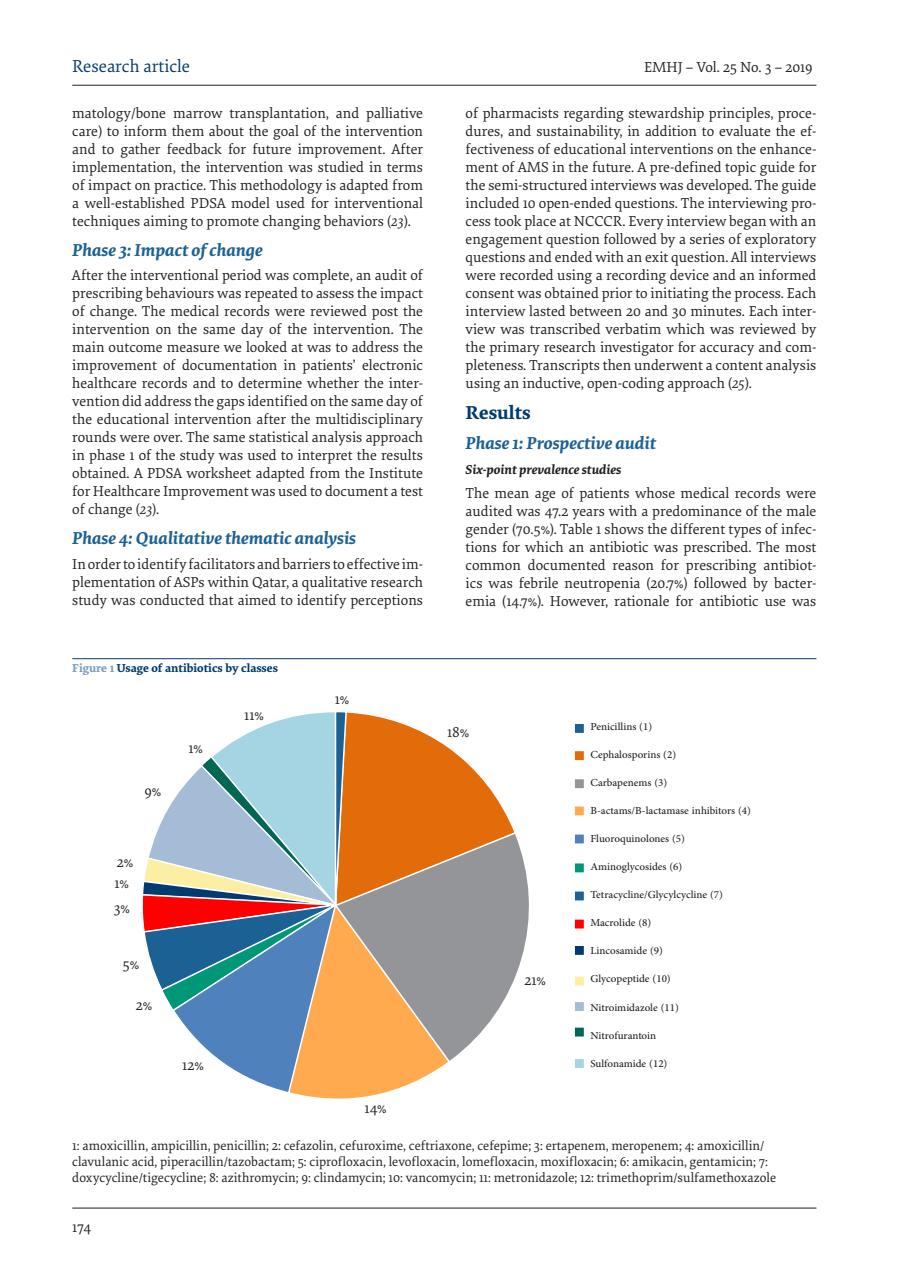
<style>
.page{position:relative;width:910px;height:1280px;background:#fff}
.page>*{position:absolute;margin:0;border:0;box-sizing:border-box;transform-origin:0 0}
.t1{font:700 19.5px "Elena";color:#003b70}
.t2{font:italic 700 18px "Elena";color:#1b6194}
.t3{font:18px "Elena";color:#003b70}
.Body_1{font:15px/18px "Elena";color:#231f20;text-align:justify}
.t4{font:15px "Adobe Arabic";color:#231f20}
.t5{font:13.5px/16.2px "Elena";color:#231f20}
.t6{font:italic 700 13.5px "Elena";color:#231f20}
.Figure_caption{font:700 12px "Elena";color:#003b70}
.s1{font-family:"Myriad Pro"}
.s2{font-style:italic}
.s3{color:#779bc0}
</style>
<div class="page">
<hr style="left:72px;top:1208px;width:744px;height:1px;background:#231f20">
<hr style="left:72px;top:85px;width:744px;height:1px;background:#231f20">
<svg style="left:517px;top:839px;width:12px;height:133px"></svg>
<svg style="left:142px;top:712px;width:375px;height:387px"></svg>
<div style="left:573px;top:722px;width:12px;height:12px;background:#1b6194;border:2px solid #fff"></div>
<div style="left:573px;top:750px;width:12px;height:12px;background:#e26b0a;border:2px solid #fff"></div>
<div style="left:573px;top:778px;width:12px;height:12px;background:#939598;border:2px solid #fff"></div>
<div style="left:573px;top:805px;width:12px;height:12px;background:#ffaa4e;border:2px solid #fff"></div>
<div style="left:573px;top:833px;width:12px;height:12px;background:#4f81bd;border:2px solid #fff"></div>
<div style="left:573px;top:862px;width:12px;height:12px;background:#009778;border:2px solid #fff"></div>
<div style="left:573px;top:890px;width:12px;height:12px;background:#1b6194;border:2px solid #fff"></div>
<div style="left:573px;top:918px;width:12px;height:12px;background:#f00;border:2px solid #fff"></div>
<div style="left:573px;top:944px;width:12px;height:12px;background:#003b70;border:2px solid #fff"></div>
<div style="left:573px;top:975px;width:12px;height:12px;background:#fceea3;border:2px solid #fff"></div>
<div style="left:573px;top:1000px;width:12px;height:12px;background:#a4bcd6;border:2px solid #fff"></div>
<div style="left:573px;top:1026px;width:12px;height:12px;background:#006753;border:2px solid #fff"></div>
<div style="left:573px;top:1057px;width:12px;height:12px;background:#a5d5e2;border:2px solid #fff"></div>
<hr style="left:72px;top:658px;width:744px;height:1px;background:#003b70">
<p class="t3" style="left:72px;top:54px;width:119px">Research article</p>
<p class="Body_1" style="left:644px;top:58px;width:170px">EMHJ <span class="s1">–</span> Vol. 25 No. 3 <span class="s1">–</span> 2019</p>
<p class="Body_1" style="left:72px;top:103px;width:352px">matology/bone marrow transplantation, and palliative care) to inform them about the goal of the intervention and to gather feedback for future improvement. After implementation, the intervention was studied in terms of impact on practice. This methodology is adapted from a well-established PDSA model used for interventional techniques aiming to promote changing behaviors (<span class="s2">23</span>).</p>
<h2 class="t2" style="left:72px;top:236px;width:192px">Phase 3: Impact of change</h2>
<p class="Body_1" style="left:72px;top:266px;width:352px">After the interventional period was complete, an audit of prescribing behaviours was repeated to assess the impact of change. The medical records were reviewed post the intervention on the same day of the intervention. The main outcome measure we looked at was to address the improvement of documentation in patients’ electronic healthcare records and to determine whether the inter&shy;vention did address the gaps identified on the same day of the educational intervention after the multidisciplinary rounds were over. The same statistical analysis approach in phase 1 of the study was used to interpret the results obtained. A PDSA worksheet adapted from the Institute for Healthcare Improvement was used to document a test of change (<span class="s2">23</span>).</p>
<h2 class="t2" style="left:72px;top:525px;width:285px">Phase 4: Qualitative thematic analysis</h2>
<p class="Body_1" style="left:72px;top:554px;width:352px">In order to identify facilitators and barriers to effective im&shy;plementation of ASPs within Qatar, a qualitative research study was conducted that aimed to identify perceptions</p>
<p class="Figure_caption" style="left:72px;top:659px;width:207px"><span class="s3">Figure 1</span> Usage of antibiotics by classes</p>
<p class="Body_1" style="left:144px;top:782px;width:18px">9%</p>
<p class="Body_1" style="left:189px;top:738px;width:16px">1%</p>
<p class="Body_1" style="left:117px;top:853px;width:18px">2%</p>
<p class="Body_1" style="left:115px;top:874px;width:16px">1%</p>
<p class="Body_1" style="left:114px;top:899px;width:18px">3%</p>
<p class="Body_1" style="left:123px;top:954px;width:18px">5%</p>
<p class="Body_1" style="left:136px;top:996px;width:18px">2%</p>
<p class="Body_1" style="left:182px;top:1055px;width:23px">12%</p>
<p class="Body_1" style="left:244px;top:705px;width:21px">11%</p>
<p class="Body_1" style="left:335px;top:690px;width:16px">1%</p>
<p class="Body_1" style="left:365px;top:1099px;width:24px">14%</p>
<p class="Body_1" style="left:466px;top:103px;width:352px">of pharmacists regarding stewardship principles, proce&shy;dures, and sustainability, in addition to evaluate the ef&shy;fectiveness of educational interventions on the enhance&shy;ment of AMS in the future. A pre-defined topic guide for the semi-structured interviews was developed. The guide included 10 open-ended questions. The interviewing pro&shy;cess took place at NCCCR. Every interview began with an engagement question followed by a series of exploratory questions and ended with an exit question. All interviews were recorded using a recording device and an informed consent was obtained prior to initiating the process. Each interview lasted between 20 and 30 minutes. Each inter&shy;view was transcribed verbatim which was reviewed by the primary research investigator for accuracy and com&shy;pleteness. Transcripts then underwent a content analysis using an inductive, open-coding approach (<span class="s2">25</span>).</p>
<h1 class="t1" style="left:466px;top:398px;width:67px">Results</h1>
<h2 class="t2" style="left:466px;top:430px;width:192px">Phase 1: Prospective audit</h2>
<h3 class="t6" style="left:466px;top:459px;width:157px">Six-point prevalence studies</h3>
<p class="Body_1" style="left:466px;top:484px;width:352px">The mean age of patients whose medical records were audited was 47.2 years with a predominance of the male gender (70.5%). Table 1 shows the different types of infec&shy;tions for which an antibiotic was prescribed. The most common documented reason for prescribing antibiot&shy;ics was febrile neutropenia (20.7%) followed by bacter&shy;emia (14.7%). However, rationale for antibiotic use was</p>
<p class="Body_1" style="left:447px;top:722px;width:23px">18%</p>
<p class="Body_1" style="left:524px;top:970px;width:23px">21%</p>
<p class="t4" style="left:590px;top:716px;width:63px">Penicillins (1)</p>
<p class="t4" style="left:590px;top:744px;width:87px">Cephalosporins (2)</p>
<p class="t4" style="left:590px;top:772px;width:78px">Carbapenems (3)</p>
<p class="t4" style="left:590px;top:800px;width:162px">B-actams/B-lactamase inhibitors (4)</p>
<p class="t4" style="left:590px;top:828px;width:96px">Fluoroquinolones (5)</p>
<p class="t4" style="left:590px;top:856px;width:93px">Aminoglycosides (6)</p>
<p class="t4" style="left:590px;top:884px;width:134px">Tetracycline/Glycylcycline (7)</p>
<p class="t4" style="left:590px;top:912px;width:62px">Macrolide (8)</p>
<p class="t4" style="left:590px;top:940px;width:74px">Lincosamide (9)</p>
<p class="t4" style="left:590px;top:968px;width:82px">Glycopeptide (10)</p>
<p class="t4" style="left:590px;top:996px;width:90px">Nitroimidazole (11)</p>
<p class="t4" style="left:590px;top:1024px;width:67px">Nitrofurantoin</p>
<p class="t4" style="left:590px;top:1053px;width:78px">Sulfonamide (12)</p>
<p class="t5" style="left:72px;top:1137px;width:705px">1: amoxicillin, ampicillin, penicillin; 2: cefazolin, cefuroxime, ceftriaxone, cefepime; 3: ertapenem, meropenem; 4: amoxicillin/ clavulanic acid, piperacillin/tazobactam; 5: ciprofloxacin, levofloxacin, lomefloxacin, moxifloxacin; 6: amikacin, gentamicin; 7: doxycycline/tigecycline; 8: azithromycin; 9: clindamycin; 10: vancomycin; 11: metronidazole; 12: trimethoprim/sulfamethoxazole</p>
<p class="Body_1" style="left:72px;top:1217px;width:20px">174</p>
</div>
